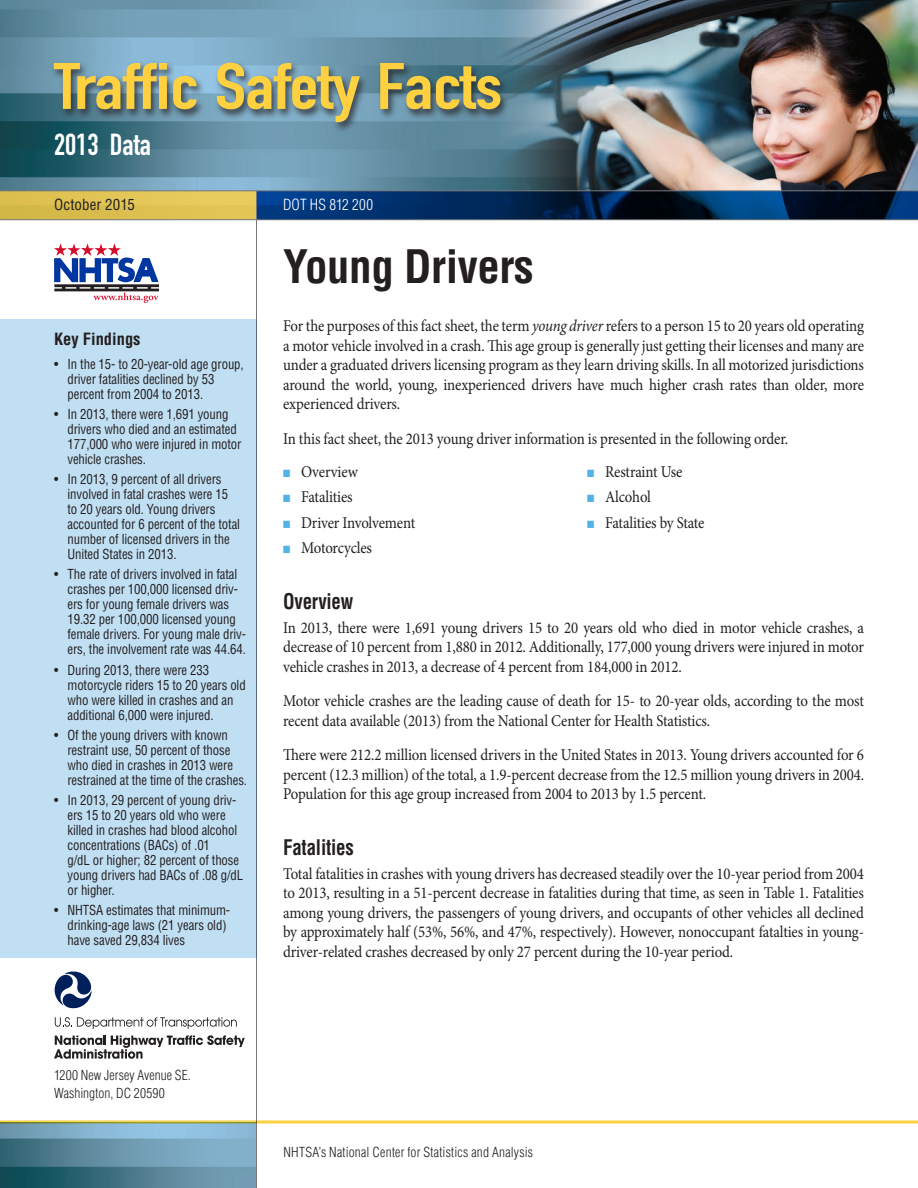
<style>
.page{position:relative;width:918px;height:1188px;background:#fff}
.page>*{position:absolute;margin:0;border:0;box-sizing:border-box;transform-origin:0 0}
.t1{font:64.5px "DIN Engschrift Std";letter-spacing:-.01em;color:#ffd03f;scale:1.2 1}
.t2{font:700 condensed 45px "Helvetica LT Std";letter-spacing:-.01em;color:#231f20}
.t3{font:30px "DIN Engschrift Std";color:#fff}
.HeadA{font:700 condensed 21px "Helvetica LT Std";letter-spacing:-.01em;color:#231f20;scale:.9 1}
.Body{font:16.5px/19.5px "Minion Pro";letter-spacing:-.01em;color:#231f20;text-align:justify;scale:.9 1}
.t4{font:700 condensed 16.5px "Helvetica LT Std";color:#231f20}
.t5{font:condensed 15px "Helvetica LT Std";letter-spacing:.005em;color:#231f20}
.t6{font:300 condensed 15px "Helvetica LT Std";letter-spacing:.01em;color:#fff}
.t7{font:condensed 13.5px/15px "Helvetica LT Std";letter-spacing:-.01em;color:#231f20;scale:.95 1}
.t8{font:300 condensed 13.5px/18px "Helvetica LT Std";letter-spacing:.01em;color:#231f20}
.s1{font-style:italic}
.s2{color:#53b3e8}
</style>
<div class="page">
<img style="left:0;top:0;width:918px;height:190px">
<img style="left:0;top:1124px;width:256px;height:64px">
<div style="left:50px;top:61px;width:460px;height:72px;background:#231f20;opacity:.75"></div>
<svg style="left:257px;top:191px;width:661px;height:28px;background:#012753"></svg>
<div style="left:0;top:191px;width:256px;height:29px;background:linear-gradient(to right,#d6ba49,#e7ca5b)"></div>
<hr style="left:0;top:219px;width:918px;height:1px;background:#76787b">
<hr style="left:0;top:190px;width:918px;height:1px;background:#76787b">
<hr style="left:256px;top:191px;width:1px;height:997px;background:#76787b">
<svg style="left:0;top:1120px;width:918px;height:4px;background:#eed26b"></svg>
<svg style="left:54px;top:1035px;width:191px;height:24px"></svg>
<svg style="left:55px;top:1017px;width:182px;height:12px"></svg>
<svg style="left:54px;top:971px;width:38px;height:38px"></svg>
<svg style="left:54px;top:243px;width:105px;height:60px"></svg>
<div style="left:0;top:319px;width:256px;height:639px;background:#c1dff3"></div>
<h1 class="t1" style="left:54px;top:48px;width:375px">Traffic Safety Facts</h1>
<h3 class="t3" style="left:54px;top:127px;width:98px">2013 Data</h3>
<p class="t5" style="left:54px;top:195px;width:82px">October 2015</p>
<p class="t6" style="left:283px;top:195px;width:91px">DOT HS 812 200</p>
<p class="t4" style="left:54px;top:328px;width:88px">Key Findings</p>
<p class="t7" style="left:68px;top:356px;width:187px;text-indent:-14px">• In the 15- to 20-year-old age group, driver fatalities declined by 53 percent from 2004 to 2013.</p>
<p class="t7" style="left:68px;top:406px;width:185px;text-indent:-14px">• In 2013, there were 1,691 young drivers who died and an estimated<br>177,000 who were injured in motor vehicle crashes.</p>
<p class="t7" style="left:68px;top:472px;width:183px;text-indent:-14px">• In 2013, 9 percent of all drivers involved in fatal crashes were 15 to 20 years old. Young drivers accounted for 6 percent of the total number of licensed drivers in the<br>United States in 2013.</p>
<p class="t7" style="left:68px;top:567px;width:189px;text-indent:-14px">• The rate of drivers involved in fatal crashes per 100,000 licensed driv&shy;ers for young female drivers was 19.32 per 100,000 licensed young female drivers. For young male driv&shy;ers, the involvement rate was 44.64.</p>
<p class="t7" style="left:68px;top:662px;width:189px;text-indent:-14px">• During 2013, there were 233 motorcycle riders 15 to 20 years old who were killed in crashes and an additional 6,000 were injured.</p>
<p class="t7" style="left:68px;top:727px;width:191px;text-indent:-14px">• Of the young drivers with known restraint use, 50 percent of those who died in crashes in 2013 were restrained at the time of the crashes.</p>
<p class="t7" style="left:68px;top:793px;width:186px;text-indent:-14px">• In 2013, 29 percent of young driv&shy;ers 15 to 20 years old who were killed in crashes had blood alcohol concentrations (BACs) of .01<br>g/dL or higher; 82 percent of those young drivers had BACs of .08 g/dL or higher.</p>
<p class="t7" style="left:68px;top:903px;width:173px;text-indent:-14px">• NHTSA estimates that minimum&shy;drinking-age laws (21 years old) have saved 29,834 lives</p>
<p class="t2" style="left:283px;top:239px;width:252px">Young Drivers</p>
<p class="Body" style="left:283px;top:316px;width:647px">For the purposes of this fact sheet, the term <span class="s1">young driver</span> refers to a person 15 to 20 years old operating a motor vehicle involved in a crash. This age group is generally just getting their licenses and many are under a graduated drivers licensing program as they learn driving skills. In all motorized jurisdictions around the world, young, inexperienced drivers have much higher crash rates than older, more experienced drivers.</p>
<p class="Body" style="left:283px;top:429px;width:563px">In this fact sheet, the 2013 young driver information is presented in the following order.</p>
<p class="Body" style="left:283px;top:462px;width:85px"><span class="s2">■</span> Overview</p>
<p class="Body" style="left:283px;top:487px;width:79px"><span class="s2">■</span> Fatalities</p>
<p class="Body" style="left:283px;top:513px;width:148px"><span class="s2">■</span> Driver Involvement</p>
<p class="Body" style="left:283px;top:538px;width:100px"><span class="s2">■</span> Motorcycles</p>
<p class="Body" style="left:587px;top:462px;width:108px"><span class="s2">■</span> Restraint Use</p>
<p class="Body" style="left:587px;top:487px;width:73px"><span class="s2">■</span> Alcohol</p>
<p class="Body" style="left:587px;top:513px;width:132px"><span class="s2">■</span> Fatalities by State</p>
<p class="HeadA" style="left:283px;top:588px;width:80px">Overview</p>
<p class="Body" style="left:283px;top:618px;width:647px">In 2013, there were 1,691 young drivers 15 to 20 years old who died in motor vehicle crashes, a decrease of 10 percent from 1,880 in 2012. Additionally, 177,000 young drivers were injured in motor vehicle crashes in 2013, a decrease of 4 percent from 184,000 in 2012.</p>
<p class="Body" style="left:283px;top:691px;width:647px">Motor vehicle crashes are the leading cause of death for 15- to 20-year olds, according to the most recent data available (2013) from the National Center for Health Statistics.</p>
<p class="Body" style="left:283px;top:745px;width:647px">There were 212.2 million licensed drivers in the United States in 2013. Young drivers accounted for 6 percent (12.3 million) of the total, a 1.9-percent decrease from the 12.5 million young drivers in 2004.<br>Population for this age group increased from 2004 to 2013 by 1.5 percent.</p>
<p class="HeadA" style="left:283px;top:834px;width:80px">Fatalities</p>
<p class="Body" style="left:283px;top:864px;width:647px">Total fatalities in crashes with young drivers has decreased steadily over the 10-year period from 2004 to 2013, resulting in a 51-percent decrease in fatalities during that time, as seen in Table 1. Fatalities among young drivers, the passengers of young drivers, and occupants of other vehicles all declined by approximately half (53%, 56%, and 47%, respectively). However, nonoccupant fatalties in young&shy;driver-related crashes decreased by only 27 percent during the 10-year period.</p>
<p class="t8" style="left:54px;top:1066px;width:138px">1200 New Jersey Avenue SE.<br>Washington, DC 20590</p>
<p class="t8" style="left:284px;top:1143px;width:251px">NHTSA’s National Center for Statistics and Analysis</p>
</div>
